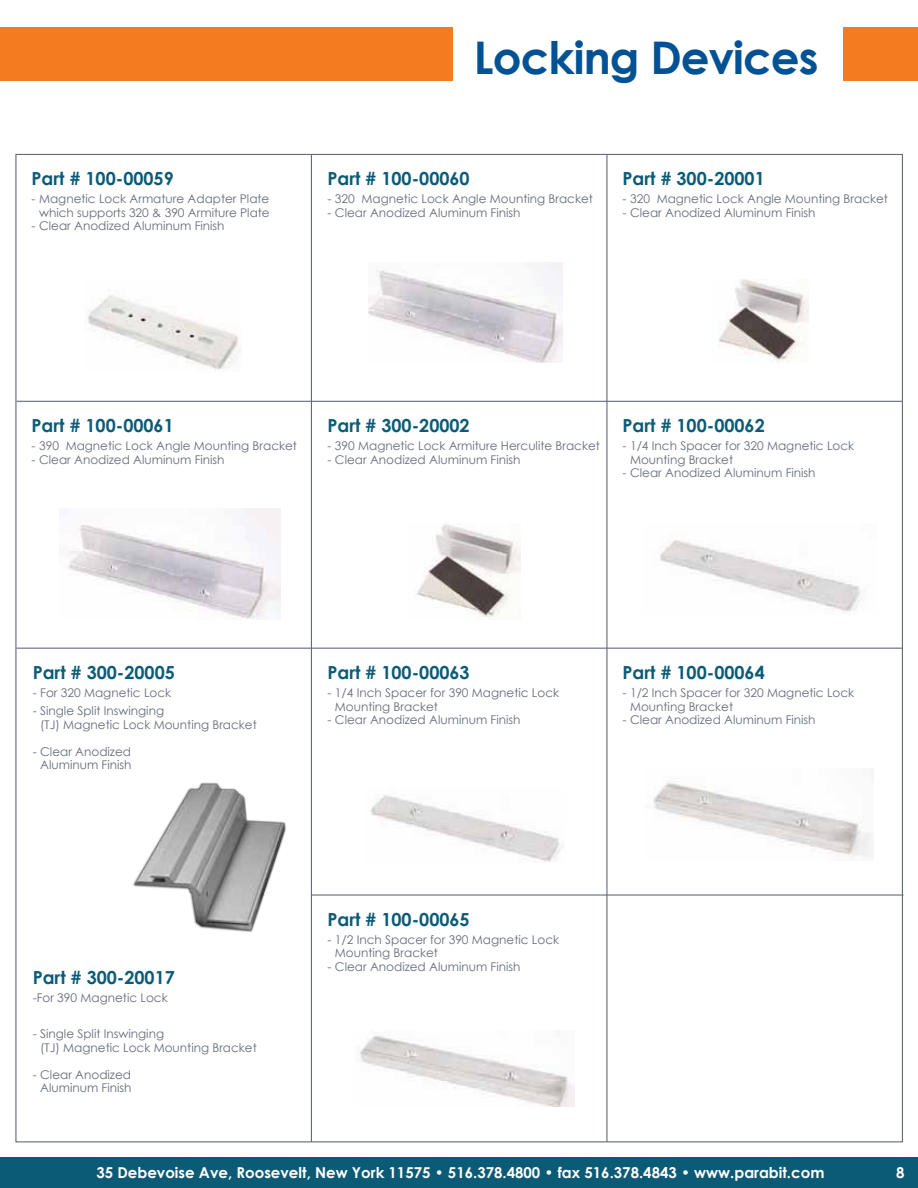
<style>
.page{position:relative;width:918px;height:1188px;background:#fff}
.page>*{position:absolute;margin:0;border:0;box-sizing:border-box;transform-origin:0 0}
.t1{font:700 45px "Century Gothic";letter-spacing:-.02em;color:#005295}
.t2{font:700 18px "Century Gothic";color:#0b5b77}
.t3{font:700 15px "Century Gothic";color:#fff}
.t4{font:12px/13.5px "Century Gothic";color:#646b7a}
</style>
<div class="page">
<div style="left:0;top:1157px;width:918px;height:31px;background:#0b5b77"></div>
<hr style="left:606px;top:155px;width:2px;height:987px;background:#646b7a">
<hr style="left:311px;top:155px;width:1px;height:987px;background:#646b7a">
<hr style="left:311px;top:894px;width:592px;height:2px;background:#646b7a">
<hr style="left:16px;top:648px;width:887px;height:1px;background:#646b7a">
<hr style="left:16px;top:401px;width:887px;height:1px;background:#646b7a">
<img style="left:88px;top:295px;width:151px;height:75px">
<img style="left:133px;top:782px;width:153px;height:151px">
<div style="left:0;top:27px;width:452px;height:54px;background:#f47b20"></div>
<div style="left:844px;top:27px;width:74px;height:54px;background:#f47b20"></div>
<img style="left:68px;top:508px;width:212px;height:112px">
<img style="left:660px;top:540px;width:200px;height:73px">
<img style="left:370px;top:795px;width:192px;height:67px">
<img style="left:415px;top:524px;width:105px;height:93px">
<img style="left:653px;top:782px;width:218px;height:74px">
<img style="left:360px;top:1035px;width:214px;height:71px">
<img style="left:369px;top:262px;width:194px;height:101px">
<img style="left:718px;top:279px;width:91px;height:84px">
<h2 class="t2" style="left:32px;top:165px;width:144px">Part # 100-00059</h2>
<p class="t4" style="left:32px;top:192px;width:240px;text-align:right">- Magnetic Lock Armature Adapter Plate which supports 320 &amp; 390 Armiture Plate</p>
<p class="t4" style="left:32px;top:219px;width:195px">- Clear Anodized Aluminum Finish</p>
<h1 class="t1" style="left:474px;top:24px;width:346px">Locking Devices</h1>
<h2 class="t2" style="left:327px;top:165px;width:144px">Part # 100-00060</h2>
<p class="t4" style="left:327px;top:192px;width:267px">- 320 Magnetic Lock Angle Mounting Bracket</p>
<p class="t4" style="left:327px;top:206px;width:195px">- Clear Anodized Aluminum Finish</p>
<h2 class="t2" style="left:623px;top:165px;width:144px">Part # 300-20001</h2>
<p class="t4" style="left:623px;top:192px;width:267px">- 320 Magnetic Lock Angle Mounting Bracket</p>
<p class="t4" style="left:623px;top:206px;width:195px">- Clear Anodized Aluminum Finish</p>
<h2 class="t2" style="left:32px;top:412px;width:144px">Part # 100-00061</h2>
<p class="t4" style="left:32px;top:439px;width:267px">- 390 Magnetic Lock Angle Mounting Bracket</p>
<p class="t4" style="left:32px;top:452px;width:195px">- Clear Anodized Aluminum Finish</p>
<h2 class="t2" style="left:327px;top:412px;width:144px">Part # 300-20002</h2>
<p class="t4" style="left:327px;top:439px;width:274px">- 390 Magnetic Lock Armiture Herculite Bracket</p>
<p class="t4" style="left:327px;top:452px;width:195px">- Clear Anodized Aluminum Finish</p>
<h2 class="t2" style="left:623px;top:412px;width:144px">Part # 100-00062</h2>
<p class="t4" style="left:630px;top:439px;width:226px;text-indent:-8px">- 1/4 Inch Spacer for 320 Magnetic Lock<br>Mounting Bracket</p>
<p class="t4" style="left:623px;top:466px;width:195px">- Clear Anodized Aluminum Finish</p>
<h2 class="t2" style="left:33px;top:659px;width:144px">Part # 300-20005</h2>
<p class="t4" style="left:33px;top:686px;width:140px">- For 320 Magnetic Lock</p>
<p class="t4" style="left:40px;top:704px;width:218px;text-indent:-8px">- Single Split Inswinging<br>(TJ) Magnetic Lock Mounting Bracket</p>
<p class="t4" style="left:33px;top:744px;width:100px;text-align:right">- Clear Anodized<br>Aluminum Finish</p>
<h2 class="t2" style="left:33px;top:964px;width:144px">Part # 300-20017</h2>
<p class="t4" style="left:33px;top:991px;width:137px">-For 390 Magnetic Lock</p>
<p class="t4" style="left:40px;top:1027px;width:218px;text-indent:-8px">- Single Split Inswinging<br>(TJ) Magnetic Lock Mounting Bracket</p>
<p class="t4" style="left:33px;top:1068px;width:100px;text-align:right">- Clear Anodized<br>Aluminum Finish</p>
<h2 class="t2" style="left:327px;top:659px;width:144px">Part # 100-00063</h2>
<p class="t4" style="left:335px;top:686px;width:226px;text-indent:-8px">- 1/4 Inch Spacer for 390 Magnetic Lock<br>Mounting Bracket</p>
<p class="t4" style="left:327px;top:713px;width:195px">- Clear Anodized Aluminum Finish</p>
<h2 class="t2" style="left:623px;top:659px;width:144px">Part # 100-00064</h2>
<p class="t4" style="left:630px;top:686px;width:226px;text-indent:-8px">- 1/2 Inch Spacer for 320 Magnetic Lock<br>Mounting Bracket</p>
<p class="t4" style="left:623px;top:713px;width:195px">- Clear Anodized Aluminum Finish</p>
<h2 class="t2" style="left:327px;top:906px;width:144px">Part # 100-00065</h2>
<p class="t4" style="left:335px;top:933px;width:226px;text-indent:-8px">- 1/2 Inch Spacer for 390 Magnetic Lock<br>Mounting Bracket</p>
<p class="t4" style="left:327px;top:960px;width:195px">- Clear Anodized Aluminum Finish</p>
<p class="t3" style="left:96px;top:1161px;width:730px">35 Debevoise Ave, Roosevelt, New York 11575 • 516.378.4800 • fax 516.378.4843 • www.parabit.com</p>
<p class="t3" style="left:896px;top:1161px;width:10px">8</p>
</div>
